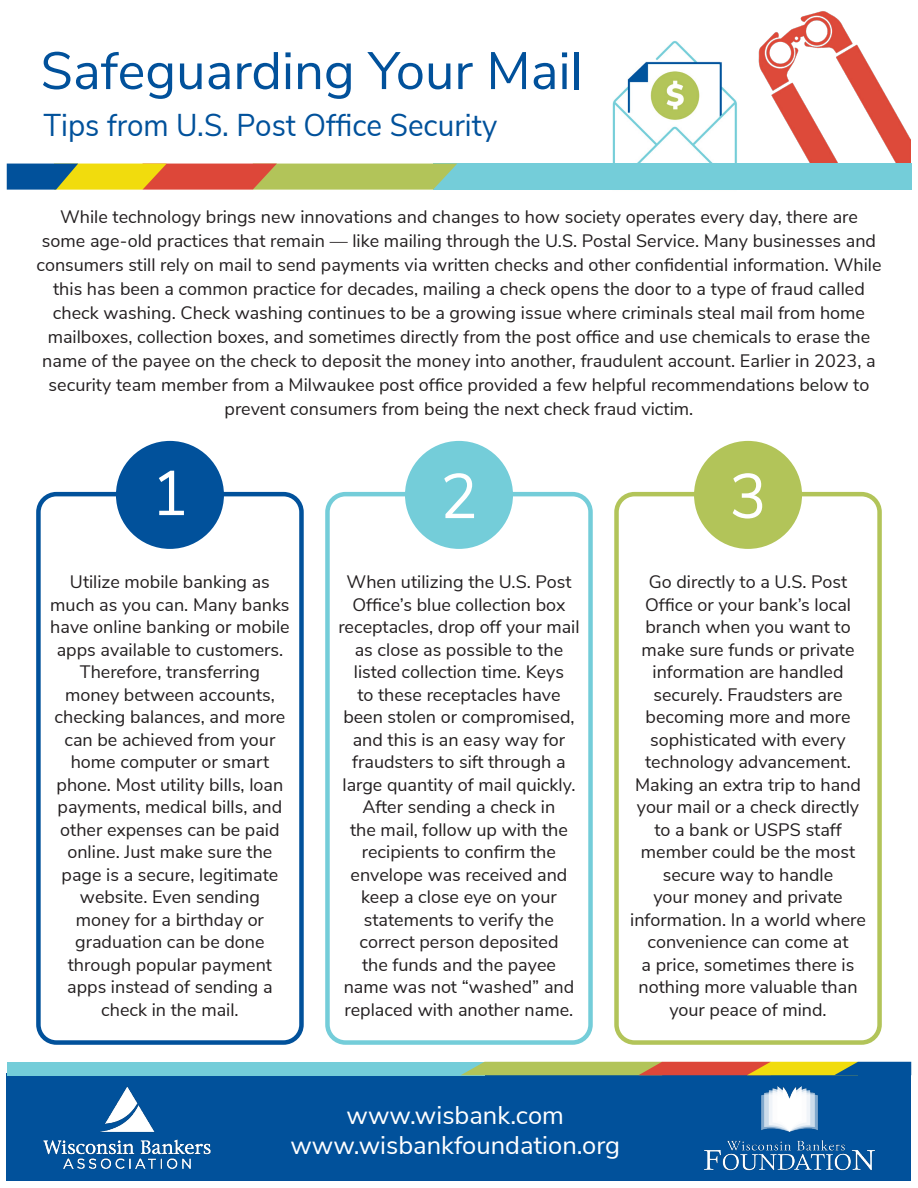
<style>
.page{position:relative;width:918px;height:1188px;background:#fff}
.page>*{position:absolute;margin:0;border:0;box-sizing:border-box;transform-origin:0 0}
.t1{font:63px "Nunito Sans";color:#fff}
.t2{font:52.5px "Nunito Sans";color:#01519b}
.t3{font:31.5px "Nunito Sans";color:#01519b;scale:.94 1}
.t4{font:25.5px "Nunito Sans";color:#fff}
.t5{font:18px/22.5px "Nunito Sans";color:#231f20;text-align:center}
</style>
<div class="page">
<img style="left:598px;top:41px;width:153px;height:123px">
<img style="left:757px;top:11px;width:154px;height:153px">
<div style="left:7px;top:1073px;width:904px;height:108px;background:#01519b"></div>
<img style="left:704px;top:1087px;width:171px;height:84px">
<img style="left:43px;top:1139px;width:168px;height:31px">
<img style="left:100px;top:1086px;width:55px;height:46px">
<div style="left:433px;top:164px;width:478px;height:26px;background:#74cdd9"></div>
<svg style="left:7px;top:164px;width:450px;height:26px"></svg>
<div style="left:7px;top:1062px;width:478px;height:13px;background:#74cdd9"></div>
<svg style="left:461px;top:1062px;width:450px;height:13px"></svg>
<div style="left:405px;top:441px;width:108px;height:108px;background:#74cdd9;border-radius:50%"></div>
<div style="left:325px;top:492px;width:268px;height:553px;border:4px solid #74cdd9;border-radius:18px"></div>
<div style="left:116px;top:441px;width:108px;height:108px;background:#01519b;border-radius:50%"></div>
<div style="left:36px;top:492px;width:268px;height:553px;border:4px solid #01519b;border-radius:18px"></div>
<div style="left:694px;top:441px;width:108px;height:108px;background:#b2c459;border-radius:50%"></div>
<div style="left:614px;top:492px;width:268px;height:553px;border:4px solid #b2c459;border-radius:18px"></div>
<p class="t2" style="left:40px;top:33px;width:544px">Safeguarding Your Mail</p>
<p class="t3" style="left:44px;top:102px;width:484px">Tips from U.S. Post Office Security</p>
<p class="t5" style="left:36px;top:204px;width:847px;line-height:24px">While technology brings new innovations and changes to how society operates every day, there are some age-old practices that remain — like mailing through the U.S. Postal Service. Many businesses and consumers still rely on mail to send payments via written checks and other confidential information. While this has been a common practice for decades, mailing a check opens the door to a type of fraud called check washing. Check washing continues to be a growing issue where criminals steal mail from home mailboxes, collection boxes, and sometimes directly from the post office and use chemicals to erase the name of the payee on the check to deposit the money into another, fraudulent account. Earlier in 2023, a security team member from a Milwaukee post office provided a few helpful recommendations below to prevent consumers from being the next check fraud victim.</p>
<p class="t1" style="left:151px;top:447px;width:39px">1</p>
<p class="t1" style="left:440px;top:450px;width:39px">2</p>
<p class="t1" style="left:729px;top:450px;width:39px">3</p>
<p class="t5" style="left:50px;top:570px;width:241px">Utilize mobile banking as much as you can. Many banks have online banking or mobile apps available to customers.<br>Therefore, transferring<br>money between accounts, checking balances, and more can be achieved from your home computer or smart phone. Most utility bills, loan payments, medical bills, and other expenses can be paid online. Just make sure the page is a secure, legitimate website. Even sending<br>money for a birthday or graduation can be done through popular payment apps instead of sending a check in the mail.</p>
<p class="t5" style="left:630px;top:570px;width:237px">Go directly to a U.S. Post<br>Office or your bank’s local branch when you want to make sure funds or private information are handled securely. Fraudsters are becoming more and more sophisticated with every technology advancement.<br>Making an extra trip to hand your mail or a check directly to a bank or USPS staff member could be the most secure way to handle<br>your money and private information. In a world where convenience can come at<br>a price, sometimes there is nothing more valuable than your peace of mind.</p>
<p class="t5" style="left:338px;top:570px;width:243px">When utilizing the U.S. Post<br>Office’s blue collection box receptacles, drop off your mail as close as possible to the listed collection time. Keys<br>to these receptacles have been stolen or compromised, and this is an easy way for fraudsters to sift through a large quantity of mail quickly.<br>After sending a check in<br>the mail, follow up with the recipients to confirm the envelope was received and keep a close eye on your statements to verify the correct person deposited<br>the funds and the payee name was not “washed” and replaced with another name.</p>
<p class="t4" style="left:347px;top:1096px;width:219px">www.wisbank.com</p>
<p class="t4" style="left:290px;top:1127px;width:331px">www.wisbankfoundation.org</p>
</div>
